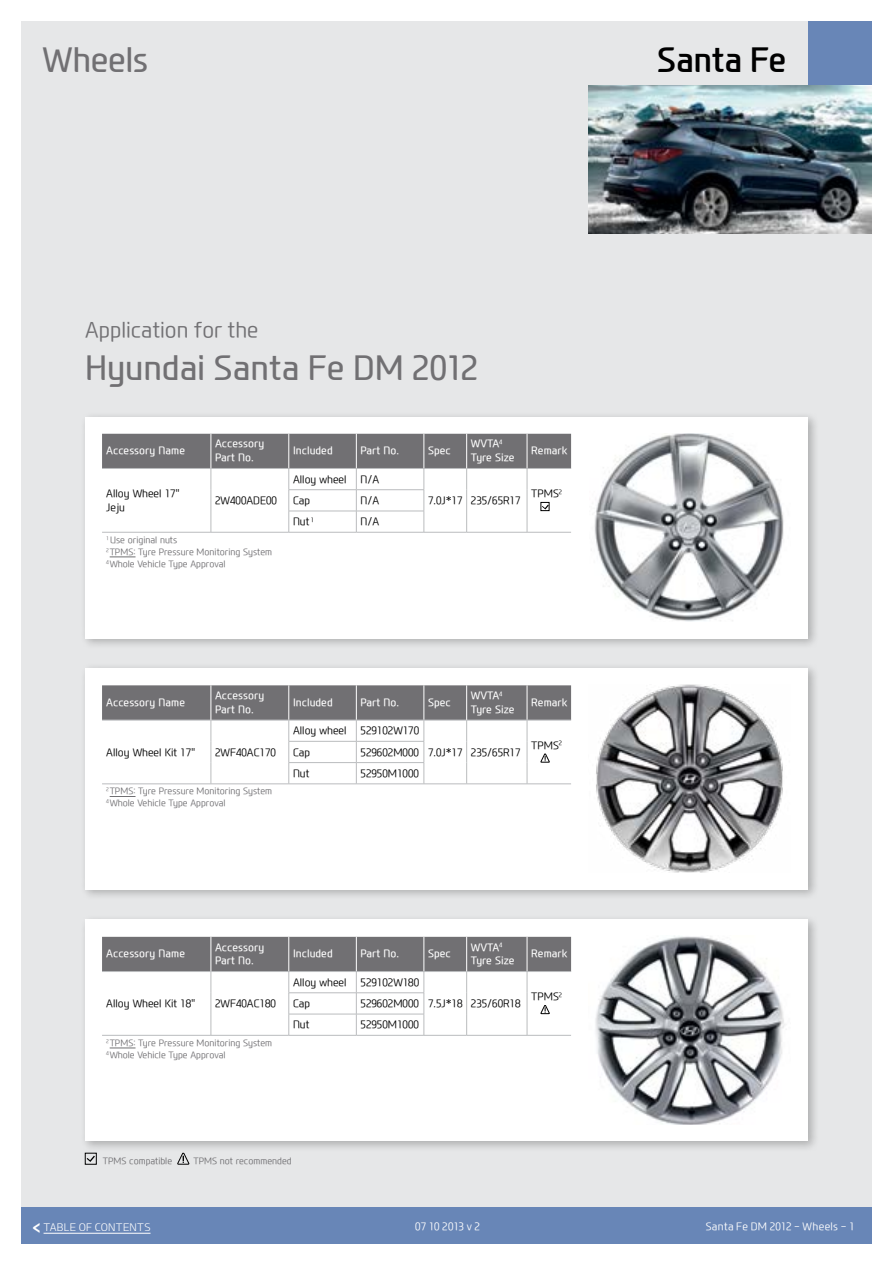
<style>
.page{position:relative;width:893px;height:1263px;background:#fff}
.page>*{position:absolute;margin:0;border:0;box-sizing:border-box;transform-origin:0 0}
.t1{font:500 33px "Modern H";letter-spacing:-.005em;color:#717073}
.t2{font:700 33px "Modern H";letter-spacing:-.01em;color:#000}
.t3{font:300 21px "Modern H";color:#717073}
.t4{font:300 10.5px/13.5px "Modern H";color:#000}
.t5{font:500 10.5px/13.5px "Modern H";letter-spacing:.005em;color:#fff}
.t6{font:300 10.5px "Modern H";letter-spacing:.025em;color:#fff}
.t7{font:10.5px "KIAOTFL";letter-spacing:.025em;color:#fff}
.t8{font:300 9px/12px "Modern H";color:#717073}
.s1{font-family:"KIAOTFB";font-size:16.5px}
</style>
<div class="page">
<div style="left:21px;top:21px;width:851px;height:1187px;background:#e6e7e8"></div>
<div style="left:80px;top:412px;width:740px;height:237px;background:#000;opacity:.25"></div>
<div style="left:85px;top:417px;width:723px;height:221px;background:#fff"></div>
<div style="left:80px;top:663px;width:740px;height:237px;background:#000;opacity:.25"></div>
<div style="left:85px;top:668px;width:723px;height:221px;background:#fff"></div>
<div style="left:80px;top:915px;width:740px;height:237px;background:#000;opacity:.25"></div>
<div style="left:85px;top:920px;width:723px;height:221px;background:#fff"></div>
<div style="left:21px;top:1208px;width:851px;height:36px;background:#6886b7"></div>
<div style="left:808px;top:21px;width:64px;height:64px;background:#6886b7"></div>
<img style="left:588px;top:85px;width:284px;height:149px">
<img style="left:594px;top:433px;width:190px;height:188px">
<img style="left:596px;top:684px;width:187px;height:189px">
<img style="left:595px;top:936px;width:190px;height:188px">
<hr style="left:102px;top:532px;width:109px;height:1px;background:#babcbe">
<hr style="left:211px;top:532px;width:78px;height:1px;background:#babcbe">
<hr style="left:289px;top:532px;width:67px;height:1px;background:#babcbe">
<hr style="left:356px;top:532px;width:68px;height:1px;background:#babcbe">
<hr style="left:424px;top:532px;width:43px;height:1px;background:#babcbe">
<hr style="left:467px;top:532px;width:60px;height:1px;background:#babcbe">
<hr style="left:527px;top:532px;width:44px;height:1px;background:#babcbe">
<svg style="left:102px;top:434px;width:469px;height:98px"></svg>
<svg style="left:110px;top:557px;width:26px;height:1px"></svg>
<hr style="left:102px;top:784px;width:109px;height:1px;background:#babcbe">
<hr style="left:211px;top:784px;width:78px;height:1px;background:#babcbe">
<hr style="left:289px;top:784px;width:67px;height:1px;background:#babcbe">
<hr style="left:356px;top:784px;width:68px;height:1px;background:#babcbe">
<hr style="left:424px;top:784px;width:43px;height:1px;background:#babcbe">
<hr style="left:467px;top:784px;width:60px;height:1px;background:#babcbe">
<hr style="left:527px;top:784px;width:44px;height:1px;background:#babcbe">
<svg style="left:102px;top:685px;width:469px;height:99px"></svg>
<svg style="left:110px;top:796px;width:26px;height:1px"></svg>
<hr style="left:102px;top:1035px;width:109px;height:1px;background:#babcbe">
<hr style="left:211px;top:1035px;width:78px;height:1px;background:#babcbe">
<hr style="left:289px;top:1035px;width:67px;height:1px;background:#babcbe">
<hr style="left:356px;top:1035px;width:68px;height:1px;background:#babcbe">
<hr style="left:424px;top:1035px;width:43px;height:1px;background:#babcbe">
<hr style="left:467px;top:1035px;width:60px;height:1px;background:#babcbe">
<hr style="left:527px;top:1035px;width:44px;height:1px;background:#babcbe">
<svg style="left:102px;top:937px;width:469px;height:98px"></svg>
<svg style="left:110px;top:1048px;width:26px;height:1px"></svg>
<svg style="left:177px;top:1153px;width:12px;height:12px"></svg>
<div style="left:85px;top:1153px;width:12px;height:11px;border:1px solid #000"></div>
<svg style="left:87px;top:1156px;width:8px;height:6px"></svg>
<hr style="left:44px;top:1233px;width:107px;height:1px;background:#fff">
<h1 class="t1" style="left:43px;top:37px;width:107px">Wheels</h1>
<h1 class="t2" style="left:657px;top:37px;width:131px">Santa Fe</h1>
<h2 class="t3" style="left:85px;top:315px;width:175px">Application for the</h2>
<h1 class="t1" style="left:85px;top:345px;width:394px">Hyundai Santa Fe DM 2012</h1>
<p class="t5" style="left:106px;top:444px;width:80px">Accessory Name</p>
<p class="t5" style="left:215px;top:437px;width:51px">Accessory<br>Part No.</p>
<p class="t5" style="left:293px;top:444px;width:41px">Included</p>
<p class="t5" style="left:361px;top:444px;width:40px">Part No.</p>
<p class="t5" style="left:428px;top:444px;width:24px">Spec</p>
<p class="t5" style="left:471px;top:437px;width:45px">WVTA<sup>4<br></sup>Tyre Size</p>
<p class="t5" style="left:531px;top:444px;width:38px">Remark</p>
<p class="t4" style="left:106px;top:487px;width:75px">Alloy Wheel 17"<br>Jeju</p>
<p class="t4" style="left:215px;top:493px;width:63px">2W400ADE00</p>
<p class="t4" style="left:293px;top:472px;width:55px">Alloy wheel</p>
<p class="t4" style="left:361px;top:472px;width:20px">N/A</p>
<p class="t4" style="left:531px;top:487px;width:32px">TPMS<sup>2</sup></p>
<p class="t4" style="left:428px;top:493px;width:94px">7.0J*17 235/65R17</p>
<p class="t4" style="left:293px;top:493px;width:19px">Cap</p>
<p class="t4" style="left:361px;top:493px;width:20px">N/A</p>
<p class="t4" style="left:293px;top:515px;width:22px">Nut <sup>1</sup></p>
<p class="t4" style="left:361px;top:515px;width:20px">N/A</p>
<p class="t8" style="left:106px;top:533px;width:167px"><sup>1</sup> Use original nuts<br><sup>2</sup>TPMS: Tyre Pressure Monitoring System<br><sup>4</sup>Whole Vehicle Type Approval</p>
<p class="t5" style="left:106px;top:695px;width:80px">Accessory Name</p>
<p class="t5" style="left:215px;top:688px;width:51px">Accessory<br>Part No.</p>
<p class="t5" style="left:293px;top:695px;width:41px">Included</p>
<p class="t5" style="left:361px;top:695px;width:40px">Part No.</p>
<p class="t5" style="left:428px;top:695px;width:24px">Spec</p>
<p class="t5" style="left:471px;top:688px;width:45px">WVTA<sup>4<br></sup>Tyre Size</p>
<p class="t5" style="left:531px;top:695px;width:38px">Remark</p>
<p class="t4" style="left:106px;top:745px;width:91px">Alloy Wheel Kit 17"</p>
<p class="t4" style="left:215px;top:745px;width:62px">2WF40AC170</p>
<p class="t4" style="left:293px;top:724px;width:55px">Alloy wheel</p>
<p class="t4" style="left:361px;top:724px;width:60px">529102W170</p>
<p class="t4" style="left:531px;top:738px;width:32px">TPMS<sup>2</sup></p>
<p class="t4" style="left:428px;top:745px;width:94px">7.0J*17 235/65R17</p>
<p class="t4" style="left:293px;top:745px;width:19px">Cap</p>
<p class="t4" style="left:361px;top:745px;width:60px">529602M000</p>
<p class="t4" style="left:293px;top:766px;width:18px">Nut</p>
<p class="t4" style="left:361px;top:766px;width:60px">52950M1000</p>
<p class="t8" style="left:106px;top:785px;width:167px"><sup>2</sup>TPMS: Tyre Pressure Monitoring System<br><sup>4</sup>Whole Vehicle Type Approval</p>
<p class="t5" style="left:106px;top:947px;width:80px">Accessory Name</p>
<p class="t5" style="left:215px;top:940px;width:51px">Accessory<br>Part No.</p>
<p class="t5" style="left:293px;top:947px;width:41px">Included</p>
<p class="t5" style="left:361px;top:947px;width:40px">Part No.</p>
<p class="t5" style="left:428px;top:947px;width:24px">Spec</p>
<p class="t5" style="left:471px;top:940px;width:45px">WVTA<sup>4<br></sup>Tyre Size</p>
<p class="t5" style="left:531px;top:947px;width:38px">Remark</p>
<p class="t4" style="left:106px;top:996px;width:91px">Alloy Wheel Kit 18"</p>
<p class="t4" style="left:215px;top:996px;width:62px">2WF40AC180</p>
<p class="t4" style="left:293px;top:975px;width:55px">Alloy wheel</p>
<p class="t4" style="left:361px;top:975px;width:60px">529102W180</p>
<p class="t4" style="left:531px;top:990px;width:32px">TPMS<sup>2</sup></p>
<p class="t4" style="left:428px;top:996px;width:94px">7.5J*18 235/60R18</p>
<p class="t4" style="left:293px;top:996px;width:19px">Cap</p>
<p class="t4" style="left:361px;top:996px;width:60px">529602M000</p>
<p class="t4" style="left:293px;top:1018px;width:18px">Nut</p>
<p class="t4" style="left:361px;top:1018px;width:60px">52950M1000</p>
<p class="t8" style="left:106px;top:1036px;width:167px"><sup>2</sup>TPMS: Tyre Pressure Monitoring System<br><sup>4</sup>Whole Vehicle Type Approval</p>
<p class="t8" style="left:103px;top:1154px;width:71px">TPMS compatible</p>
<p class="t8" style="left:193px;top:1154px;width:100px">TPMS not recommended</p>
<p class="t7" style="left:32px;top:1221px;width:120px"><span class="s1">&lt;</span> TABLE OF CONTENTS</p>
<p class="t6" style="left:415px;top:1219px;width:66px">07 10 2013 v 2</p>
<p class="t6" style="left:706px;top:1219px;width:150px">Santa Fe DM 2012 - Wheels - 1</p>
</div>
